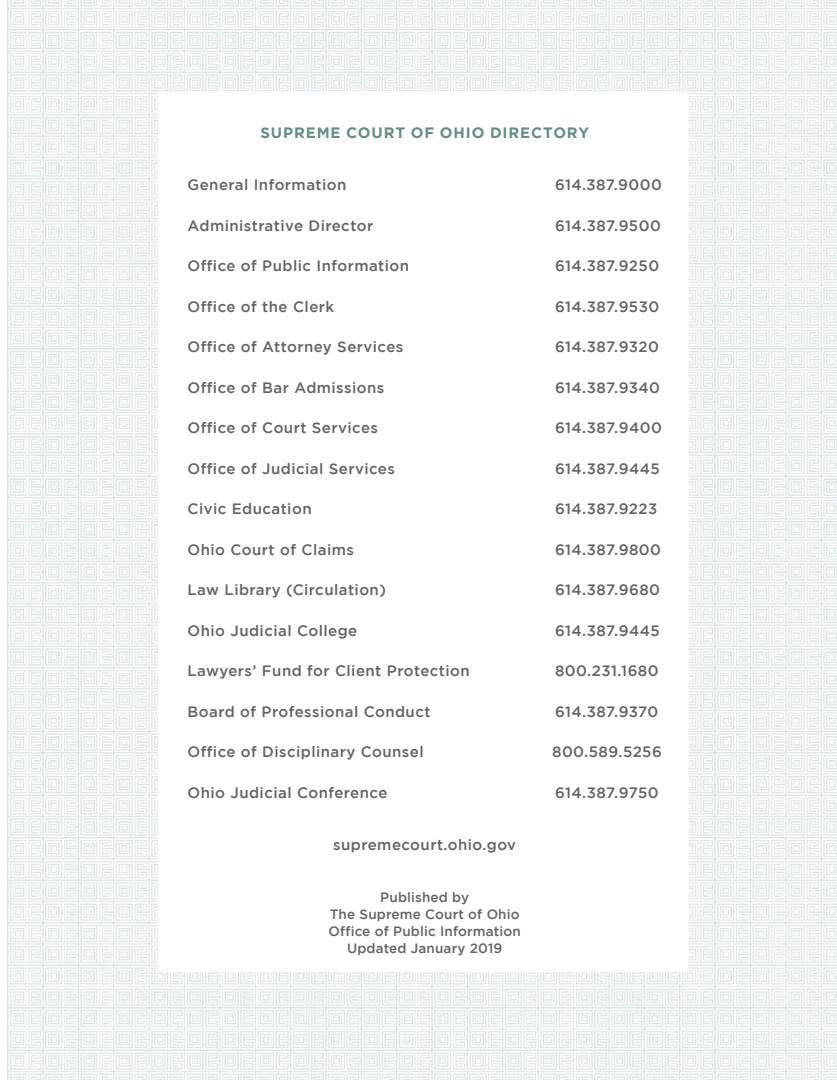
<style>
.page{position:relative;width:837px;height:1080px;background:#fff}
.page>*{position:absolute;margin:0;border:0;box-sizing:border-box;transform-origin:0 0}
.t1{font:500 15px "Gotham";letter-spacing:.03em;color:#636466}
.t2{font:700 15px "Gotham";letter-spacing:.06em;color:#629081}
.t3{font:500 13.5px/16.8px "Gotham";letter-spacing:.01em;color:#636466;text-align:center}
</style>
<div class="page">
<img style="left:7px;top:0;width:830px;height:1080px">
<div style="left:158px;top:91px;width:531px;height:881px;background:#fff"></div>
<p class="t2" style="left:260px;top:124px;width:330px">SUPREME COURT OF OHIO DIRECTORY</p>
<p class="t1" style="left:188px;top:176px;width:160px">General Information</p>
<p class="t1" style="left:555px;top:176px;width:108px">614.387.9000</p>
<p class="t1" style="left:188px;top:217px;width:187px">Administrative Director</p>
<p class="t1" style="left:555px;top:217px;width:107px">614.387.9500</p>
<p class="t1" style="left:188px;top:257px;width:223px">Office of Public Information</p>
<p class="t1" style="left:555px;top:257px;width:106px">614.387.9250</p>
<p class="t1" style="left:188px;top:298px;width:148px">Office of the Clerk</p>
<p class="t1" style="left:555px;top:298px;width:106px">614.387.9530</p>
<p class="t1" style="left:188px;top:338px;width:217px">Office of Attorney Services</p>
<p class="t1" style="left:555px;top:338px;width:106px">614.387.9320</p>
<p class="t1" style="left:188px;top:379px;width:198px">Office of Bar Admissions</p>
<p class="t1" style="left:555px;top:379px;width:107px">614.387.9340</p>
<p class="t1" style="left:188px;top:419px;width:192px">Office of Court Services</p>
<p class="t1" style="left:555px;top:419px;width:108px">614.387.9400</p>
<p class="t1" style="left:188px;top:460px;width:209px">Office of Judicial Services</p>
<p class="t1" style="left:555px;top:460px;width:106px">614.387.9445</p>
<p class="t1" style="left:188px;top:500px;width:126px">Civic Education</p>
<p class="t1" style="left:555px;top:500px;width:104px">614.387.9223</p>
<p class="t1" style="left:188px;top:541px;width:168px">Ohio Court of Claims</p>
<p class="t1" style="left:555px;top:541px;width:108px">614.387.9800</p>
<p class="t1" style="left:188px;top:581px;width:200px">Law Library (Circulation)</p>
<p class="t1" style="left:555px;top:581px;width:107px">614.387.9680</p>
<p class="t1" style="left:188px;top:622px;width:171px">Ohio Judicial College</p>
<p class="t1" style="left:555px;top:622px;width:106px">614.387.9445</p>
<p class="t1" style="left:188px;top:662px;width:284px">Lawyers’ Fund for Client Protection</p>
<p class="t1" style="left:555px;top:662px;width:105px">800.231.1680</p>
<p class="t1" style="left:188px;top:703px;width:244px">Board of Professional Conduct</p>
<p class="t1" style="left:555px;top:703px;width:105px">614.387.9370</p>
<p class="t1" style="left:188px;top:743px;width:238px">Office of Disciplinary Counsel</p>
<p class="t1" style="left:552px;top:743px;width:111px">800.589.5256</p>
<p class="t1" style="left:188px;top:784px;width:201px">Ohio Judicial Conference</p>
<p class="t1" style="left:555px;top:784px;width:105px">614.387.9750</p>
<p class="t1" style="left:333px;top:837px;width:184px">supremecourt.ohio.gov</p>
<p class="t3" style="left:329px;top:888px;width:194px">Published by<br>The Supreme Court of Ohio<br>Office of Public Information<br>Updated January 2019</p>
</div>
